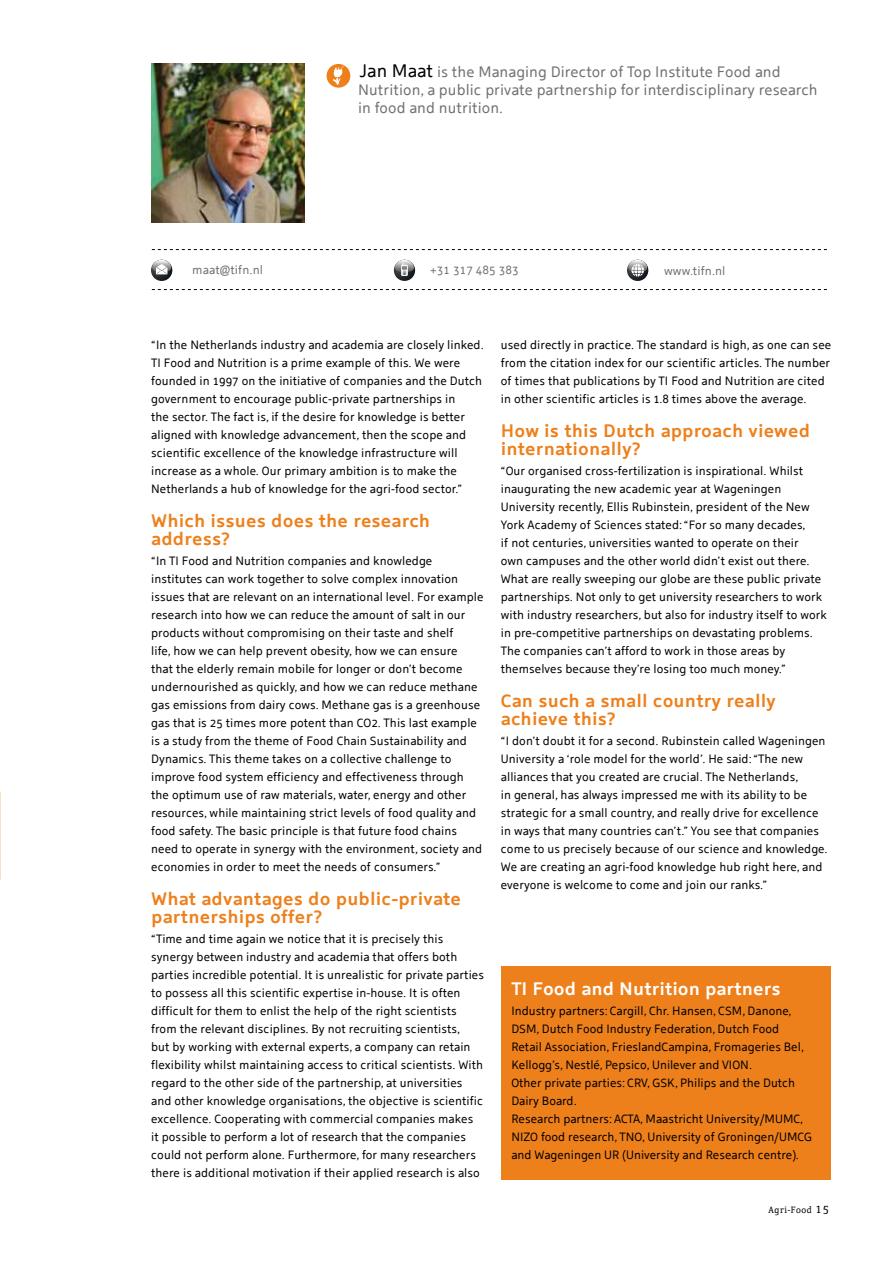
<style>
.page{position:relative;width:893px;height:1263px;background:#fff}
.page>*{position:absolute;margin:0;border:0;box-sizing:border-box;transform-origin:0 0}
.t1{font:700 18px/18px "Holland Sans";color:#ee801c}
.t2{font:700 18px "Holland Sans";letter-spacing:-.005em;color:#fff}
.t3{font:15px/18px "Holland Sans";color:#707172}
.t4{font:12px/18px "Holland Sans";color:#000}
.t5{font:12px "Holland Sans";letter-spacing:.005em;color:#707172}
.t6{font:9px "Holland Serif";letter-spacing:.04em;color:#000}
.s1{font-size:18px;color:#000}
.s2{font-size:12px}
</style>
<div class="page">
<img style="left:0;top:0;width:1px;height:1263px">
<img style="left:151px;top:64px;width:154px;height:159px">
<div style="left:327px;top:64px;width:23px;height:24px;background:#ee801c;border-radius:50%"></div>
<svg style="left:333px;top:65px;width:10px;height:20px"></svg>
<svg style="left:152px;top:249px;width:675px;height:1px"></svg>
<svg style="left:152px;top:289px;width:675px;height:1px"></svg>
<svg style="left:151px;top:259px;width:22px;height:22px"></svg>
<svg style="left:151px;top:260px;width:21px;height:21px"></svg>
<svg style="left:152px;top:260px;width:19px;height:14px"></svg>
<svg style="left:627px;top:260px;width:21px;height:21px"></svg>
<svg style="left:628px;top:260px;width:19px;height:17px"></svg>
<svg style="left:393px;top:259px;width:23px;height:22px"></svg>
<svg style="left:394px;top:260px;width:21px;height:21px"></svg>
<svg style="left:395px;top:260px;width:19px;height:16px"></svg>
<div style="left:501px;top:966px;width:329px;height:213px;background:#ee801c"></div>
<p class="t3" style="left:358px;top:61px;width:461px"><span class="s1">Jan Maat</span> is the Managing Director of Top Institute Food and<br>Nutrition, a public private partnership for interdisciplinary research in food and nutrition.</p>
<p class="t5" style="left:192px;top:261px;width:72px">maat@tifn.nl</p>
<p class="t5" style="left:430px;top:260px;width:90px">+31 317 485 383</p>
<p class="t5" style="left:664px;top:262px;width:63px">www.tifn.nl</p>
<p class="t4" style="left:151px;top:334px;width:334px">“In the Netherlands industry and academia are closely linked.<br>TI Food and Nutrition is a prime example of this. We were founded in 1997 on the initiative of companies and the Dutch government to encourage public-private partnerships in<br>the sector. The fact is, if the desire for knowledge is better aligned with knowledge advancement, then the scope and scientific excellence of the knowledge infrastructure will increase as a whole. Our primary ambition is to make the Netherlands a hub of knowledge for the agri-food sector.”</p>
<h1 class="t1" style="left:151px;top:510px;width:281px">Which issues does the research address?</h1>
<p class="t4" style="left:151px;top:550px;width:334px">“In TI Food and Nutrition companies and knowledge institutes can work together to solve complex innovation issues that are relevant on an international level. For example research into how we can reduce the amount of salt in our products without compromising on their taste and shelf<br>life, how we can help prevent obesity, how we can ensure<br>that the elderly remain mobile for longer or don’t become undernourished as quickly, and how we can reduce methane gas emissions from dairy cows. Methane gas is a greenhouse gas that is 25 times more potent than CO2. This last example is a study from the theme of Food Chain Sustainability and Dynamics. This theme takes on a collective challenge to improve food system efficiency and effectiveness through the optimum use of raw materials, water, energy and other resources, while maintaining strict levels of food quality and food safety. The basic principle is that future food chains need to operate in synergy with the environment, society and economies in order to meet the needs of consumers.”</p>
<h1 class="t1" style="left:151px;top:888px;width:311px">What advantages do public-private partnerships offer?</h1>
<p class="t4" style="left:151px;top:928px;width:334px">“Time and time again we notice that it is precisely this synergy between industry and academia that offers both parties incredible potential. It is unrealistic for private parties to possess all this scientific expertise in-house. It is often difficult for them to enlist the help of the right scientists from the relevant disciplines. By not recruiting scientists,<br>but by working with external experts, a company can retain flexibility whilst maintaining access to critical scientists. With regard to the other side of the partnership, at universities and other knowledge organisations, the objective is scientific excellence. Cooperating with commercial companies makes<br>it possible to perform a lot of research that the companies could not perform alone. Furthermore, for many researchers there is additional motivation if their applied research is also</p>
<p class="t4" style="left:501px;top:334px;width:332px">used directly in practice. The standard is high, as one can see from the citation index for our scientific articles. The number of times that publications by TI Food and Nutrition are cited in other scientific articles is 1.8 times above the average.</p>
<h1 class="t1" style="left:501px;top:420px;width:311px">H ow is this Dutch approach viewed internationally?</h1>
<p class="t4" style="left:501px;top:460px;width:328px">“Our organised cross-fertilization is inspirational. Whilst inaugurating the new academic year at Wageningen University recently, Ellis Rubinstein, president of the New York Academy of Sciences stated: “For so many decades,<br>if not centuries, universities wanted to operate on their<br>own campuses and the other world didn’t exist out there.<br>What are really sweeping our globe are these public private partnerships. Not only to get university researchers to work with industry researchers, but also for industry itself to work in pre-competitive partnerships on devastating problems.<br>The companies can’t afford to work in those areas by themselves because they’re losing too much money.”</p>
<h1 class="t1" style="left:501px;top:690px;width:277px">Can such a small country really achieve this?</h1>
<p class="t4" style="left:501px;top:730px;width:328px">“I don’t doubt it for a second. Rubinstein called Wageningen University a ‘role model for the world’. He said: “The new alliances that you created are crucial. The Netherlands,<br>in general, has always impressed me with its ability to be strategic for a small country, and really drive for excellence in ways that many countries can’t.” You see that companies come to us precisely because of our science and knowledge.<br>We are creating an agri-food knowledge hub right here, and everyone is welcome to come and join our ranks.”</p>
<h1 class="t2" style="left:511px;top:974px;width:271px">TI Food and N utrition partners</h1>
<p class="t4" style="left:511px;top:1000px;width:302px">Industry partners: Cargill, Chr. Hansen, CSM, Danone, DSM, Dutch Food Industry Federation, Dutch Food Retail Association, FrieslandCampina, Fromageries Bel, Kellogg’s, Nestlé, Pepsico, Unilever and VION.<br>Other private parties: CRV, GSK, Philips and the Dutch Dairy Board.<br>Research partners: ACTA, Maastricht University/MUMC, NIZO food research, TNO, University of Groningen/UMCG and Wageningen UR (University and Research centre).</p>
<p class="t6" style="left:768px;top:1202px;width:63px">Agri-Food <span class="s2">15</span></p>
</div>
